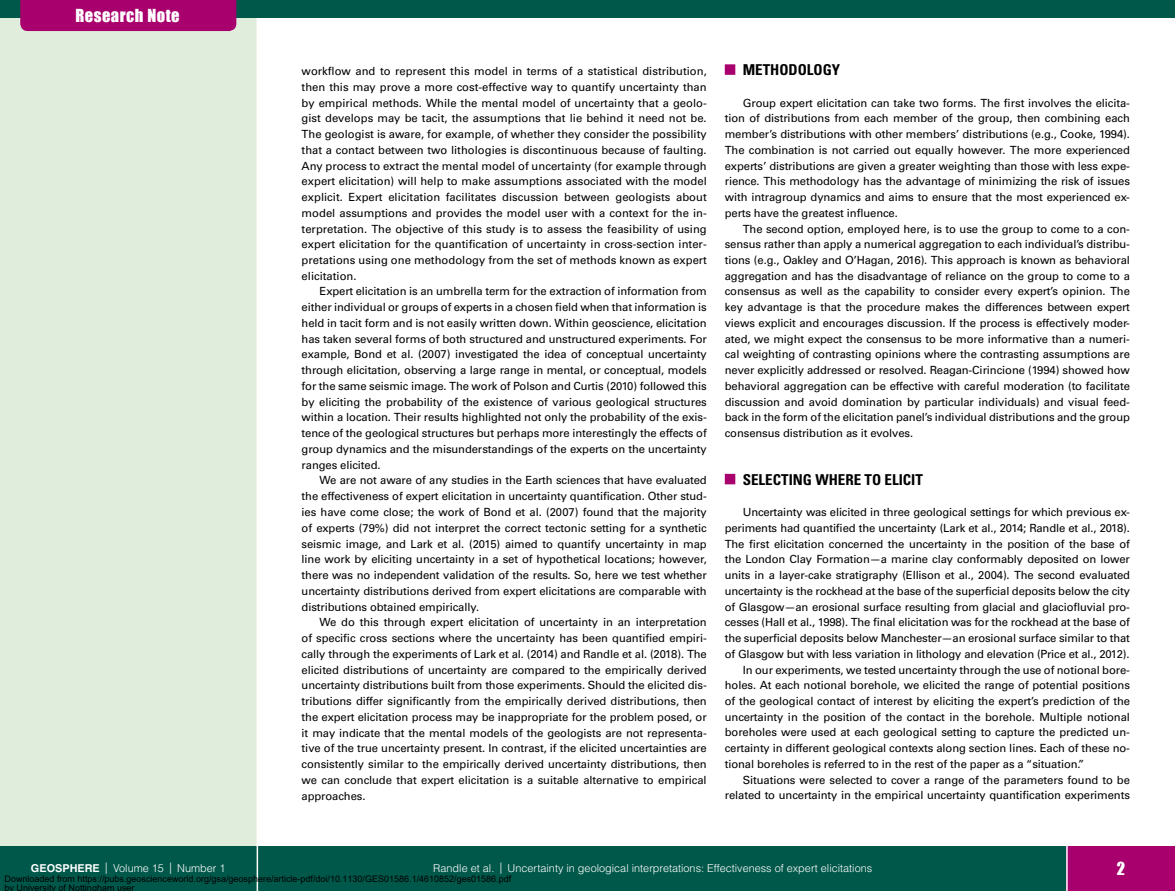
<style>
.page{position:relative;width:1175px;height:891px;background:#fff}
.page>*{position:absolute;margin:0;border:0;box-sizing:border-box;transform-origin:0 0}
.t1{font:16.5px "Impact";letter-spacing:.03em;color:#fff}
.t2{font:700 condensed 15px "Univers LT Std";color:#000}
.t3{font:11.25px/15.8px "Univers LT Std";letter-spacing:-.01em;color:#000;text-align:justify}
.t4{font:300 10.8px "Helvetica LT Std";color:#fff}
.t5{font:9px/9px "Arial";color:#000}
.s1{font-weight:700}
.s2{font-size:11.25px}
</style>
<div class="page">
<div style="left:0;top:0;width:256px;height:891px;background:#e0ecdc"></div>
<div style="left:0;top:846px;width:1174px;height:45px;background:#00584a"></div>
<hr style="left:256px;top:0;width:2px;height:891px;background:#fff">
<div style="left:0;top:0;width:1174px;height:18px;background:#00584a"></div>
<div style="left:20px;top:0;width:216px;height:31px;background:#a8006c"></div>
<div style="left:1066px;top:846px;width:108px;height:45px;background:#a8006c"></div>
<hr style="left:1066px;top:846px;width:1px;height:45px;background:#fff">
<div style="left:724px;top:64px;width:11px;height:11px;background:#a8006c"></div>
<div style="left:724px;top:474px;width:11px;height:10px;background:#a8006c"></div>
<h1 class="t1" style="left:75px;top:3px;width:106px">Research Note</h1>
<p class="t3" style="left:302px;top:63px;width:407px">workflow and to represent this model in terms of a statistical distribution, then this may prove a more cost-effective way to quantify uncertainty than by empirical methods. While the mental model of uncertainty that a geolo&shy;gist develops may be tacit, the assumptions that lie behind it need not be.<br>The geologist is aware, for example, of whether they consider the possibility that a contact between two lithologies is discontinuous because of faulting.<br>Any process to extract the mental model of uncertainty (for example through expert elicitation) will help to make assumptions associated with the model explicit. Expert elicitation facilitates discussion between geologists about model assumptions and provides the model user with a context for the in&shy;terpretation. The objective of this study is to assess the feasibility of using expert elicitation for the quantification of uncertainty in cross-section inter&shy;pretations using one methodology from the set of methods known as expert elicitation.</p>
<p class="t3" style="left:302px;top:284px;width:407px;text-indent:18px">Expert elicitation is an umbrella term for the extraction of information from either individual or groups of experts in a chosen field when that information is held in tacit form and is not easily written down. Within geoscience, elicitation has taken several forms of both structured and unstructured experiments. For example, Bond et al. (2007) investigated the idea of conceptual uncertainty through elicitation, observing a large range in mental, or conceptual, models for the same seismic image. The work of Polson and Curtis (2010) followed this by eliciting the probability of the existence of various geological structures within a location. Their results highlighted not only the probability of the exis&shy;tence of the geological structures but perhaps more interestingly the effects of group dynamics and the misunderstandings of the experts on the uncertainty ranges elicited.</p>
<p class="t3" style="left:302px;top:473px;width:407px;text-indent:18px">We are not aware of any studies in the Earth sciences that have evaluated the effectiveness of expert elicitation in uncertainty quantification. Other stud&shy;ies have come close; the work of Bond et al. (2007) found that the majority of experts (79%) did not interpret the correct tectonic setting for a synthetic seismic image, and Lark et al. (2015) aimed to quantify uncertainty in map line work by eliciting uncertainty in a set of hypothetical locations; however, there was no independent validation of the results. So, here we test whether uncertainty distributions derived from expert elicitations are comparable with distributions obtained empirically.</p>
<p class="t3" style="left:302px;top:614px;width:407px;text-indent:18px">We do this through expert elicitation of uncertainty in an interpretation of specific cross sections where the uncertainty has been quantified empiri&shy;cally through the experiments of Lark et al. (2014) and Randle et al. (2018). The elicited distributions of uncertainty are compared to the empirically derived uncertainty distributions built from those experiments. Should the elicited dis&shy;tributions differ significantly from the empirically derived distributions, then the expert elicitation process may be inappropriate for the problem posed, or it may indicate that the mental models of the geologists are not representa&shy;tive of the true uncertainty present. In contrast, if the elicited uncertainties are consistently similar to the empirically derived uncertainty distributions, then we can conclude that expert elicitation is a suitable alternative to empirical approaches.</p>
<h2 class="t2" style="left:742px;top:60px;width:99px">METHODOLOGY</h2>
<p class="t3" style="left:724px;top:95px;width:407px;text-indent:18px">Group expert elicitation can take two forms. The first involves the elicita&shy;tion of distributions from each member of the group, then combining each member’s distributions with other members’ distributions (e.g., Cooke, 1994).<br>The combination is not carried out equally however. The more experienced experts’ distributions are given a greater weighting than those with less expe&shy;rience. This methodology has the advantage of minimizing the risk of issues with intragroup dynamics and aims to ensure that the most experienced ex&shy;perts have the greatest influence.</p>
<p class="t3" style="left:724px;top:221px;width:407px;text-indent:18px">The second option, employed here, is to use the group to come to a con&shy;sensus rather than apply a numerical aggregation to each individual’s distribu&shy;tions (e.g., Oakley and O’Hagan, 2016). This approach is known as behavioral aggregation and has the disadvantage of reliance on the group to come to a consensus as well as the capability to consider every expert’s opinion. The key advantage is that the procedure makes the differences between expert views explicit and encourages discussion. If the process is effectively moder&shy;ated, we might expect the consensus to be more informative than a numeri&shy;cal weighting of contrasting opinions where the contrasting assumptions are never explicitly addressed or resolved. Reagan-Cirincione (1994) showed how behavioral aggregation can be effective with careful moderation (to facilitate discussion and avoid domination by particular individuals) and visual feed&shy;back in the form of the elicitation panel’s individual distributions and the group consensus distribution as it evolves.</p>
<h2 class="t2" style="left:742px;top:470px;width:182px">SELECTING WHERE TO ELICIT</h2>
<p class="t3" style="left:742px;top:504px;width:388px">Uncertainty was elicited in three geological settings for which previous ex-</p>
<p class="t3" style="left:724px;top:520px;width:407px">periments had quantified the uncertainty (Lark et al., 2014; Randle et al., 2018).</p>
<p class="t3" style="left:724px;top:536px;width:407px">The first elicitation concerned the uncertainty in the position of the base of</p>
<p class="t3" style="left:724px;top:551px;width:407px">the London Clay Formation—a marine clay conformably deposited on lower</p>
<p class="t3" style="left:724px;top:567px;width:407px">units in a layer-cake stratigraphy (Ellison et al., 2004). The second evaluated</p>
<p class="t3" style="left:724px;top:583px;width:406px">uncertainty is the rockhead at the base of the superficial deposits below the city</p>
<p class="t3" style="left:724px;top:599px;width:407px">of Glasgow—an erosional surface resulting from glacial and glaciofluvial pro-</p>
<p class="t3" style="left:724px;top:614px;width:406px">cesses (Hall et al., 1998). The final elicitation was for the rockhead at the base of</p>
<p class="t3" style="left:724px;top:630px;width:407px">the superficial deposits below Manchester—an erosional surface similar to that</p>
<p class="t3" style="left:724px;top:646px;width:406px">of Glasgow but with less variation in lithology and elevation (Price et al., 2012).</p>
<p class="t3" style="left:742px;top:662px;width:388px">In our experiments, we tested uncertainty through the use of notional bore-</p>
<p class="t3" style="left:724px;top:677px;width:407px">holes. At each notional borehole, we elicited the range of potential positions</p>
<p class="t3" style="left:724px;top:693px;width:407px">of the geological contact of interest by eliciting the expert’s prediction of the</p>
<p class="t3" style="left:724px;top:709px;width:407px">uncertainty in the position of the contact in the borehole. Multiple notional</p>
<p class="t3" style="left:724px;top:725px;width:406px">boreholes were used at each geological setting to capture the predicted un-</p>
<p class="t3" style="left:724px;top:740px;width:406px">certainty in different geological contexts along section lines. Each of these no-</p>
<p class="t3" style="left:724px;top:756px;width:361px">tional boreholes is referred to in the rest of the paper as a “situation.”</p>
<p class="t3" style="left:742px;top:772px;width:388px">Situations were selected to cover a range of the parameters found to be</p>
<p class="t3" style="left:724px;top:788px;width:407px">related to uncertainty in the empirical uncertainty quantification experiments</p>
<p class="t4" style="left:31px;top:862px;width:196px"><span class="s1">GEOSPHERE</span> <span class="s2">|</span> Volume 15 <span class="s2">|</span> Number 1</p>
<p class="t4" style="left:433px;top:862px;width:440px">Randle et al. <span class="s2">|</span> Uncertainty in geological interpretations: Effectiveness of expert elicitations</p>
<h1 class="t1" style="left:1116px;top:856px;width:10px">2</h1>
<p class="t5" style="left:4px;top:875px;width:508px">Downloaded from https://pubs.geoscienceworld.org/gsa/geosphere/article-pdf/doi/10.1130/GES01586.1/4610852/ges01586.pdf by University of Nottingham user</p>
</div>
